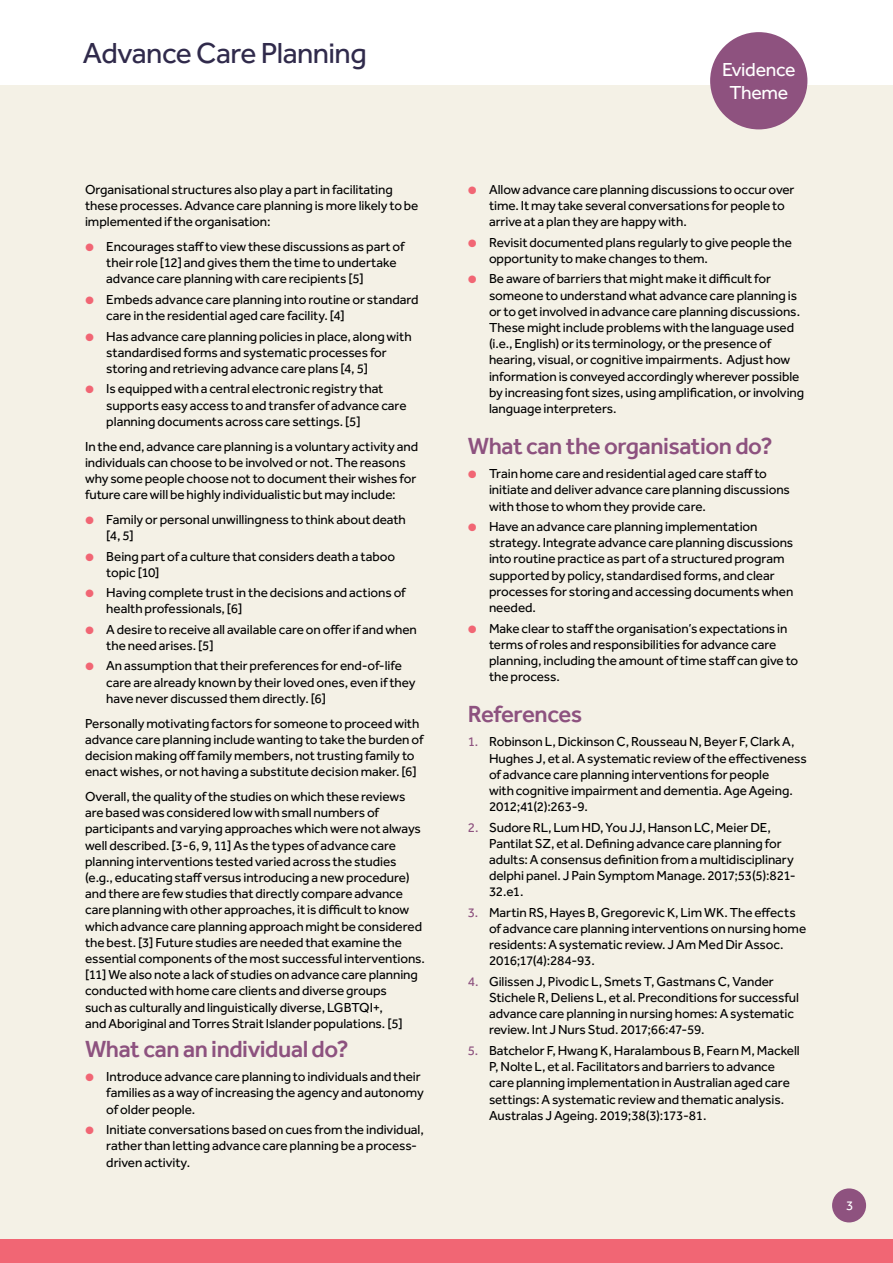
<style>
.page{position:relative;width:893px;height:1263px;background:#fff}
.page>*{position:absolute;margin:0;border:0;box-sizing:border-box;transform-origin:0 0}
.t1{font:30px "Effra";letter-spacing:-.02em;color:#302a4b}
.Sub_Heading__H2{font:500 24px "Effra";letter-spacing:-.02em;color:#8d527f}
.Paragraph__P{font:500 24px "Effra";letter-spacing:-.02em;color:#8d527f}
.t2{font:19.5px/22.5px "Effra";letter-spacing:-.015em;color:#fff;text-align:center}
.Paragraph__P-2{font:13.5px/16.2px "Effra";letter-spacing:-.005em;color:#000}
.t3{font:13.5px "Effra";color:#fff}
.s1{color:#f16674}
.s2{color:#8d527f}
</style>
<div class="page">
<div style="left:0;top:85px;width:893px;height:1178px;background:#f4f1e6"></div>
<div style="left:0;top:1239px;width:893px;height:24px;background:#f16674"></div>
<div style="left:710px;top:32px;width:97px;height:97px;background:#8e527f;border-radius:50%"></div>
<div style="left:832px;top:1188px;width:34px;height:34px;background:#8e527f;border-radius:50%"></div>
<h1 class="t1" style="left:83px;top:35px;width:285px">Advance Care Planning</h1>
<p class="Paragraph__P-2" style="left:85px;top:181px;width:335px">Organisational structures also play a part in facilitating these processes. Advance care planning is more likely to be implemented if the organisation:</p>
<p class="Paragraph__P-2" style="left:106px;top:238px;width:300px;text-indent:-21px"><span class="s1">●</span> Encourages staff to view these discussions as part of their role [12] and gives them the time to undertake advance care planning with care recipients [5]</p>
<p class="Paragraph__P-2" style="left:106px;top:291px;width:314px;text-indent:-21px"><span class="s1">●</span> Embeds advance care planning into routine or standard care in the residential aged care facility. [4]</p>
<p class="Paragraph__P-2" style="left:106px;top:328px;width:307px;text-indent:-21px"><span class="s1">●</span> Has advance care planning policies in place, along with standardised forms and systematic processes for storing and retrieving advance care plans [4, 5]</p>
<p class="Paragraph__P-2" style="left:106px;top:381px;width:302px;text-indent:-21px"><span class="s1">●</span> Is equipped with a central electronic registry that supports easy access to and transfer of advance care planning documents across care settings. [5]</p>
<p class="Paragraph__P-2" style="left:85px;top:438px;width:335px">In the end, advance care planning is a voluntary activity and individuals can choose to be involved or not. The reasons why some people choose not to document their wishes for future care will be highly individualistic but may include:</p>
<p class="Paragraph__P-2" style="left:106px;top:511px;width:301px;text-indent:-21px"><span class="s1">●</span> Family or personal unwillingness to think about death [4, 5]</p>
<p class="Paragraph__P-2" style="left:106px;top:548px;width:290px;text-indent:-21px"><span class="s1">●</span> Being part of a culture that considers death a taboo topic [10]</p>
<p class="Paragraph__P-2" style="left:106px;top:584px;width:301px;text-indent:-21px"><span class="s1">●</span> Having complete trust in the decisions and actions of health professionals, [6]</p>
<p class="Paragraph__P-2" style="left:106px;top:621px;width:312px;text-indent:-21px"><span class="s1">●</span> A desire to receive all available care on offer if and when the need arises. [5]</p>
<p class="Paragraph__P-2" style="left:106px;top:658px;width:311px;text-indent:-21px"><span class="s1">●</span> An assumption that their preferences for end-of-life care are already known by their loved ones, even if they have never discussed them directly. [6]</p>
<p class="Paragraph__P-2" style="left:85px;top:715px;width:340px">Personally motivating factors for someone to proceed with advance care planning include wanting to take the burden of decision making off family members, not trusting family to enact wishes, or not having a substitute decision maker. [6]</p>
<p class="Paragraph__P-2" style="left:85px;top:788px;width:342px">Overall, the quality of the studies on which these reviews are based was considered low with small numbers of participants and varying approaches which were not always well described. [3-6, 9, 11] As the types of advance care planning interventions tested varied across the studies (e.g., educating staff versus introducing a new procedure) and there are few studies that directly compare advance care planning with other approaches, it is difficult to know which advance care planning approach might be considered the best. [3] Future studies are needed that examine the essential components of the most successful interventions. [11] We also note a lack of studies on advance care planning conducted with home care clients and diverse groups<br>such as culturally and linguistically diverse, LGBTQI+,<br>and Aboriginal and Torres Strait Islander populations. [5]</p>
<p class="Paragraph__P" style="left:85px;top:1034px;width:265px">What can an individual do?</p>
<p class="Paragraph__P-2" style="left:106px;top:1068px;width:319px;text-indent:-21px"><span class="s1">●</span> Introduce advance care planning to individuals and their families as a way of increasing the agency and autonomy of older people.</p>
<p class="Paragraph__P-2" style="left:106px;top:1121px;width:319px;text-indent:-21px"><span class="s1">●</span> Initiate conversations based on cues from the individual, rather than letting advance care planning be a process&shy;driven activity.</p>
<h3 class="t2" style="left:722px;top:58px;width:75px">Evidence<br>Theme</h3>
<p class="Paragraph__P-2" style="left:489px;top:181px;width:307px;text-indent:-21px"><span class="s1">●</span> Allow advance care planning discussions to occur over time. It may take several conversations for people to arrive at a plan they are happy with.</p>
<p class="Paragraph__P-2" style="left:489px;top:234px;width:305px;text-indent:-21px"><span class="s1">●</span> Revisit documented plans regularly to give people the opportunity to make changes to them.</p>
<p class="Paragraph__P-2" style="left:489px;top:271px;width:317px;text-indent:-21px"><span class="s1">●</span> Be aware of barriers that might make it difficult for someone to understand what advance care planning is or to get involved in advance care planning discussions.<br>These might include problems with the language used (i.e., English) or its terminology, or the presence of hearing, visual, or cognitive impairments. Adjust how information is conveyed accordingly wherever possible by increasing font sizes, using amplification, or involving language interpreters.</p>
<h2 class="Sub_Heading__H2" style="left:468px;top:431px;width:306px">What can the organisation do?</h2>
<p class="Paragraph__P-2" style="left:489px;top:465px;width:302px;text-indent:-21px"><span class="s1">●</span> Train home care and residential aged care staff to initiate and deliver advance care planning discussions with those to whom they provide care.</p>
<p class="Paragraph__P-2" style="left:489px;top:518px;width:306px;text-indent:-21px"><span class="s1">●</span> Have an advance care planning implementation strategy. Integrate advance care planning discussions into routine practice as part of a structured program supported by policy, standardised forms, and clear processes for storing and accessing documents when needed.</p>
<p class="Paragraph__P-2" style="left:489px;top:620px;width:311px;text-indent:-21px"><span class="s1">●</span> Make clear to staff the organisation’s expectations in terms of roles and responsibilities for advance care planning, including the amount of time staff can give to the process.</p>
<h2 class="Sub_Heading__H2" style="left:468px;top:699px;width:116px">References</h2>
<p class="Paragraph__P-2" style="left:489px;top:733px;width:319px;text-indent:-21px"><span class="s2">1.</span> Robinson L, Dickinson C, Rousseau N, Beyer F, Clark A, Hughes J, et al. A systematic review of the effectiveness of advance care planning interventions for people<br>with cognitive impairment and dementia. Age Ageing.<br>2012;41(2):263-9.</p>
<p class="Paragraph__P-2" style="left:489px;top:819px;width:308px;text-indent:-21px"><span class="s2">2.</span> Sudore RL, Lum HD, You JJ, Hanson LC, Meier DE, Pantilat SZ, et al. Defining advance care planning for adults: A consensus definition from a multidisciplinary delphi panel. J Pain Symptom Manage. 2017;53(5):821- 32.e1.</p>
<p class="Paragraph__P-2" style="left:489px;top:904px;width:319px;text-indent:-21px"><span class="s2">3.</span> Martin RS, Hayes B, Gregorevic K, Lim WK. The effects of advance care planning interventions on nursing home residents: A systematic review. J Am Med Dir Assoc.<br>2016;17(4):284-93.</p>
<p class="Paragraph__P-2" style="left:489px;top:973px;width:312px;text-indent:-21px"><span class="s2">4.</span> Gilissen J, Pivodic L, Smets T, Gastmans C, Vander Stichele R, Deliens L, et al. Preconditions for successful advance care planning in nursing homes: A systematic review. Int J Nurs Stud. 2017;66:47-59.</p>
<p class="Paragraph__P-2" style="left:489px;top:1042px;width:312px;text-indent:-21px"><span class="s2">5.</span> Batchelor F, Hwang K, Haralambous B, Fearn M, Mackell P, Nolte L, et al. Facilitators and barriers to advance care planning implementation in Australian aged care settings: A systematic review and thematic analysis.<br>Australas J Ageing. 2019;38(3):173-81.</p>
<p class="t3" style="left:846px;top:1198px;width:9px">3</p>
</div>
